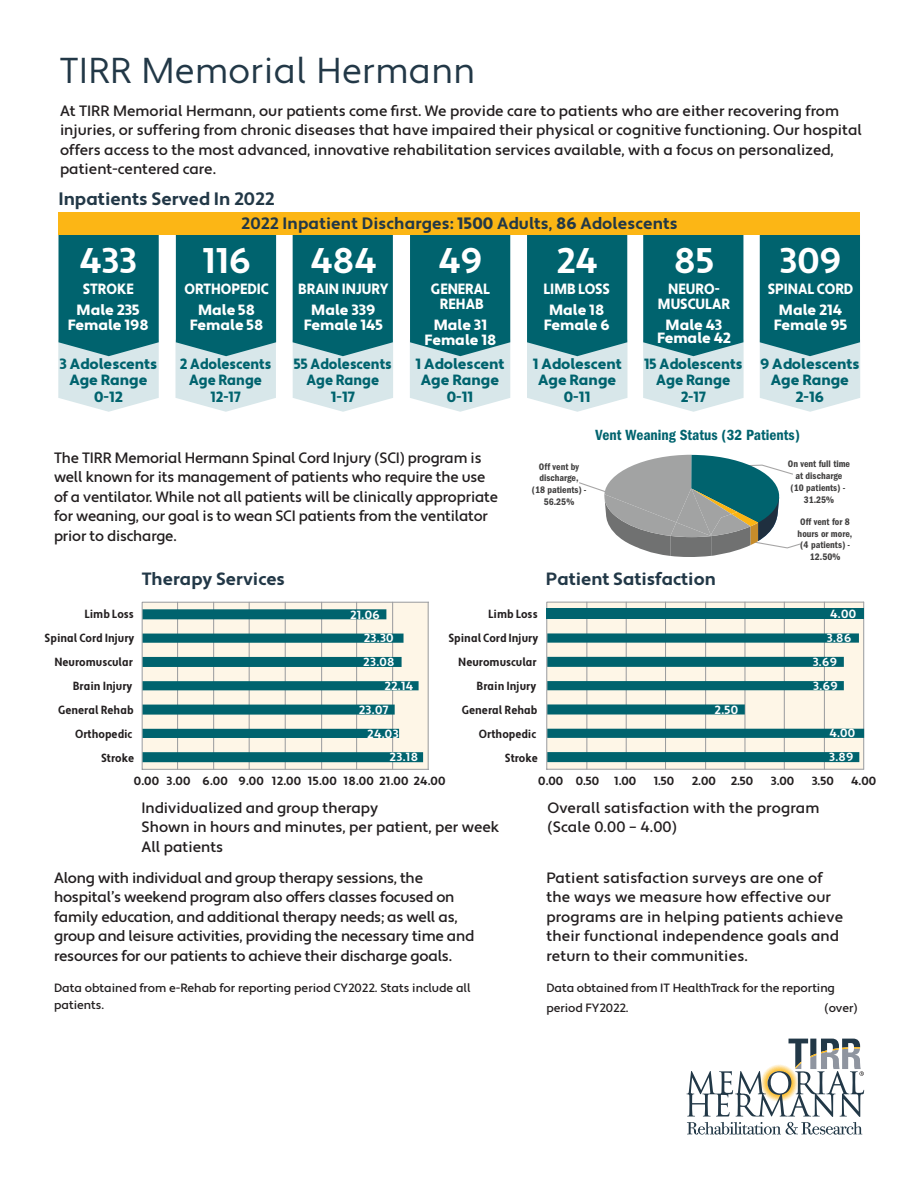
<style>
.page{position:relative;width:918px;height:1188px;background:#fff}
.page>*{position:absolute;margin:0;border:0;box-sizing:border-box;transform-origin:0 0}
.t1{font:36px "Apertura";letter-spacing:.01em;color:#223847}
.t2{font:700 35.7px "Apertura";color:#fff}
.t3{font:700 18px "Apertura";color:#223847}
.t4{font:700 17.7px "Apertura";color:#223847}
.t5{font:700 16.5px "Apertura";letter-spacing:.01em;color:#223847}
.t6{font:600 15.3px "Franklin Got Cd ITC";color:#00636e}
.t7{font:500 15px/19.5px "Apertura";color:#231f20}
.t8{font:900 14.85px "Apertura";color:#fff}
.t9{font:900 14.85px "Apertura";color:#00636e}
.t10{font:900 14.85px "Apertura";color:#fff;scale:.9 1}
.t11{font:900 14.85px "Apertura";color:#00636e;scale:.93 1}
.t12{font:900 14.85px "Apertura";color:#00636e;scale:.95 1}
.t13{font:500 12px/16.5px "Apertura";color:#231f20}
.t14{font:700 condensed 11.85px "Apertura";color:#231f20}
.t15{font:700 11.85px "Apertura";letter-spacing:.03em;color:#231f20}
.t16{font:700 11.85px "Apertura";letter-spacing:.03em;color:#fff}
.t17{font:600 9.75px/11.7px "Franklin Got Cd ITC";color:#414040;text-align:center}
.s1{font-weight:900}
</style>
<div class="page">
<svg style="left:58px;top:235px;width:101px;height:177px;background:#4f939b"></svg>
<svg style="left:293px;top:235px;width:100px;height:177px;background:#4e929a"></svg>
<svg style="left:176px;top:235px;width:100px;height:177px;background:#4e929a"></svg>
<svg style="left:410px;top:235px;width:100px;height:177px;background:#4e929a"></svg>
<svg style="left:527px;top:235px;width:100px;height:177px;background:#4e929a"></svg>
<svg style="left:643px;top:235px;width:101px;height:177px;background:#4f939b"></svg>
<svg style="left:760px;top:235px;width:100px;height:177px;background:#4e929a"></svg>
<div style="left:58px;top:212px;width:802px;height:23px;background:#fcb615"></div>
<svg style="left:546px;top:601px;width:319px;height:169px;background:#a7c2bc"></svg>
<svg style="left:141px;top:601px;width:288px;height:169px;background:#eae6db"></svg>
<hr style="left:285px;top:602px;width:1px;height:167px;background:#989a9d">
<hr style="left:321px;top:602px;width:1px;height:167px;background:#989a9d">
<hr style="left:392px;top:602px;width:1px;height:167px;background:#989a9d">
<hr style="left:428px;top:602px;width:1px;height:167px;background:#989a9d">
<svg style="left:143px;top:609px;width:280px;height:153px;background:#91b6b2"></svg>
<div style="left:546px;top:608px;width:318px;height:11px;background:#00636e"></div>
<svg style="left:686px;top:1039px;width:178px;height:96px"></svg>
<svg style="left:579px;top:455px;width:222px;height:102px"></svg>
<p class="t1" style="left:60px;top:49px;width:417px">TIRR Memorial Hermann</p>
<p class="t7" style="left:60px;top:101px;width:804px">At TIRR Memorial Hermann, our patients come first. We provide care to patients who are either recovering from injuries, or suffering from chronic diseases that have impaired their physical or cognitive functioning. Our hospital offers access to the most advanced, innovative rehabilitation services available, with a focus on personalized, patient-centered care.</p>
<p class="t3" style="left:58px;top:188px;width:218px">Inpatients Served In 2022</p>
<p class="t2" style="left:79px;top:239px;width:59px">433</p>
<p class="t10" style="left:83px;top:280px;width:58px">STROKE</p>
<p class="t8" style="left:77px;top:301px;width:65px">Male 235</p>
<p class="t8" style="left:68px;top:315px;width:82px">Female 198</p>
<p class="t5" style="left:241px;top:213px;width:438px">2022 Inpatient Discharges: <span class="s1">1500</span> Adults, <span class="s1">86</span> Adolescents</p>
<p class="t2" style="left:202px;top:239px;width:50px">116</p>
<p class="t10" style="left:185px;top:280px;width:95px">ORTHOPEDIC</p>
<p class="t8" style="left:198px;top:301px;width:58px">Male 58</p>
<p class="t8" style="left:190px;top:315px;width:75px">Female 58</p>
<p class="t2" style="left:310px;top:239px;width:68px">484</p>
<p class="t10" style="left:298px;top:280px;width:102px">BRAIN INJURY</p>
<p class="t8" style="left:311px;top:301px;width:66px">Male 339</p>
<p class="t8" style="left:304px;top:315px;width:81px">Female 145</p>
<p class="t2" style="left:439px;top:239px;width:45px">49</p>
<p class="t10" style="left:431px;top:280px;width:67px">GENERAL</p>
<p class="t10" style="left:440px;top:295px;width:50px">REHAB</p>
<p class="t8" style="left:434px;top:316px;width:55px">Male 31</p>
<p class="t8" style="left:425px;top:330px;width:73px">Female 18</p>
<p class="t2" style="left:556px;top:239px;width:43px">24</p>
<p class="t10" style="left:544px;top:280px;width:75px">LIMB LOSS</p>
<p class="t8" style="left:549px;top:301px;width:57px">Male 18</p>
<p class="t8" style="left:544px;top:315px;width:67px">Female 6</p>
<p class="t2" style="left:674px;top:239px;width:42px">85</p>
<p class="t10" style="left:668px;top:280px;width:59px">NEURO-</p>
<p class="t10" style="left:658px;top:295px;width:82px">MUSCULAR</p>
<p class="t8" style="left:666px;top:316px;width:58px">Male 43</p>
<p class="t8" style="left:657px;top:329px;width:75px">Female 42</p>
<p class="t9" style="left:60px;top:355px;width:99px">3 Adolescents</p>
<p class="t9" style="left:69px;top:371px;width:80px">Age Range</p>
<p class="t9" style="left:94px;top:388px;width:30px">0-12</p>
<p class="t11" style="left:180px;top:355px;width:100px">2 Adolescents</p>
<p class="t11" style="left:189px;top:371px;width:80px">Age Range</p>
<p class="t11" style="left:211px;top:388px;width:34px">12-17</p>
<p class="t11" style="left:294px;top:355px;width:107px">55 Adolescents</p>
<p class="t11" style="left:306px;top:371px;width:80px">Age Range</p>
<p class="t9" style="left:331px;top:388px;width:26px">1-17</p>
<p class="t9" style="left:416px;top:355px;width:90px">1 Adolescent</p>
<p class="t9" style="left:421px;top:371px;width:80px">Age Range</p>
<p class="t9" style="left:447px;top:388px;width:28px">0-11</p>
<p class="t9" style="left:533px;top:355px;width:90px">1 Adolescent</p>
<p class="t9" style="left:538px;top:371px;width:80px">Age Range</p>
<p class="t9" style="left:564px;top:388px;width:28px">0-11</p>
<p class="t12" style="left:644px;top:355px;width:105px">15 Adolescents</p>
<p class="t12" style="left:656px;top:371px;width:80px">Age Range</p>
<p class="t12" style="left:681px;top:388px;width:28px">2-17</p>
<p class="t2" style="left:780px;top:239px;width:63px">309</p>
<p class="t10" style="left:768px;top:280px;width:97px">SPINAL CORD</p>
<p class="t8" style="left:779px;top:301px;width:65px">Male 214</p>
<p class="t8" style="left:774px;top:315px;width:75px">Female 95</p>
<p class="t9" style="left:760px;top:355px;width:101px">9 Adolescents</p>
<p class="t9" style="left:771px;top:371px;width:80px">Age Range</p>
<p class="t9" style="left:796px;top:388px;width:30px">2-16</p>
<p class="t7" style="left:54px;top:449px;width:429px">The TIRR Memorial Hermann Spinal Cord Injury (SCI) program is</p>
<p class="t7" style="left:54px;top:468px;width:433px">well known for its management of patients who require the use</p>
<p class="t7" style="left:54px;top:488px;width:446px">of a ventilator. While not all patients will be clinically appropriate for weaning, our goal is to wean SCI patients from the ventilator prior to discharge.</p>
<p class="t17" style="left:532px;top:460px;width:56px">Off vent by discharge, (18 patients) -<br>56.25%</p>
<p class="t6" style="left:596px;top:426px;width:206px">Vent Weaning Status (32 Patients)</p>
<p class="t17" style="left:788px;top:458px;width:64px">On vent full time at discharge (10 patients) -<br>31.25%</p>
<p class="t17" style="left:798px;top:516px;width:56px">Off vent for 8 hours or more, (4 patients) -<br>12.50%</p>
<p class="t4" style="left:142px;top:568px;width:145px">Therapy Services</p>
<p class="t4" style="left:546px;top:568px;width:171px">Patient Satisfaction</p>
<p class="t14" style="left:84px;top:607px;width:51px">Limb Loss</p>
<p class="t14" style="left:45px;top:631px;width:91px">Spinal Cord Injury</p>
<p class="t14" style="left:54px;top:655px;width:80px">Neuromuscular</p>
<p class="t16" style="left:350px;top:607px;width:31px">21.06</p>
<p class="t16" style="left:363px;top:655px;width:33px">23.08</p>
<p class="t16" style="left:364px;top:631px;width:31px">23.30</p>
<p class="t14" style="left:488px;top:607px;width:51px">Limb Loss</p>
<p class="t16" style="left:830px;top:606px;width:27px">4.00</p>
<p class="t14" style="left:448px;top:631px;width:91px">Spinal Cord Injury</p>
<p class="t14" style="left:458px;top:655px;width:80px">Neuromuscular</p>
<p class="t16" style="left:827px;top:631px;width:26px">3.86</p>
<p class="t16" style="left:813px;top:654px;width:26px">3.69</p>
<p class="t14" style="left:73px;top:679px;width:61px">Brain Injury</p>
<p class="t16" style="left:384px;top:679px;width:30px">22.14</p>
<p class="t14" style="left:477px;top:679px;width:61px">Brain Injury</p>
<p class="t16" style="left:813px;top:678px;width:26px">3.69</p>
<p class="t14" style="left:58px;top:703px;width:77px">General Rehab</p>
<p class="t16" style="left:359px;top:702px;width:31px">23.07</p>
<p class="t14" style="left:462px;top:703px;width:77px">General Rehab</p>
<p class="t16" style="left:715px;top:703px;width:25px">2.50</p>
<p class="t14" style="left:75px;top:727px;width:59px">Orthopedic</p>
<p class="t16" style="left:367px;top:726px;width:33px">24.03</p>
<p class="t14" style="left:479px;top:727px;width:59px">Orthopedic</p>
<p class="t16" style="left:829px;top:726px;width:27px">4.00</p>
<p class="t14" style="left:101px;top:751px;width:35px">Stroke</p>
<p class="t16" style="left:390px;top:750px;width:30px">23.18</p>
<p class="t14" style="left:505px;top:750px;width:35px">Stroke</p>
<p class="t16" style="left:829px;top:750px;width:26px">3.89</p>
<p class="t15" style="left:134px;top:774px;width:313px">0.00 3.00 6.00 9.00 12.00 15.00 18.00 21.00 24.00</p>
<p class="t15" style="left:538px;top:774px;width:63px">0.00 0.50</p>
<p class="t15" style="left:614px;top:774px;width:24px">1.00</p>
<p class="t15" style="left:654px;top:774px;width:22px">1.50</p>
<p class="t15" style="left:692px;top:774px;width:26px">2.00</p>
<p class="t15" style="left:731px;top:774px;width:24px">2.50</p>
<p class="t15" style="left:771px;top:774px;width:25px">3.00</p>
<p class="t15" style="left:812px;top:774px;width:24px">3.50</p>
<p class="t15" style="left:851px;top:774px;width:26px">4.00</p>
<p class="t7" style="left:141px;top:798px;width:238px">Individualized and group therapy</p>
<p class="t7" style="left:141px;top:818px;width:359px">Shown in hours and minutes, per patient, per week</p>
<p class="t7" style="left:141px;top:837px;width:83px">All patients</p>
<p class="t7" style="left:54px;top:868px;width:422px">Along with individual and group therapy sessions, the hospital’s weekend program also offers classes focused on family education, and additional therapy needs; as well as, group and leisure activities, providing the necessary time and resources for our patients to achieve their discharge goals.</p>
<p class="t13" style="left:54px;top:980px;width:418px">Data obtained from e-Rehab for reporting period CY2022. Stats include all patients.</p>
<p class="t7" style="left:547px;top:798px;width:274px">Overall satisfaction with the program</p>
<p class="t7" style="left:547px;top:818px;width:131px">(Scale 0.00 – 4.00)</p>
<p class="t7" style="left:546px;top:868px;width:278px">Patient satisfaction surveys are one of</p>
<p class="t7" style="left:546px;top:888px;width:298px">the ways we measure how effective our programs are in helping patients achieve</p>
<p class="t7" style="left:546px;top:927px;width:294px">their functional independence goals and return to their communities.</p>
<p class="t13" style="left:546px;top:979px;width:290px;line-height:19.5px">Data obtained from IT HealthTrack for the reporting period FY2022.</p>
<p class="t13" style="left:825px;top:1000px;width:35px">(over)</p>
</div>
